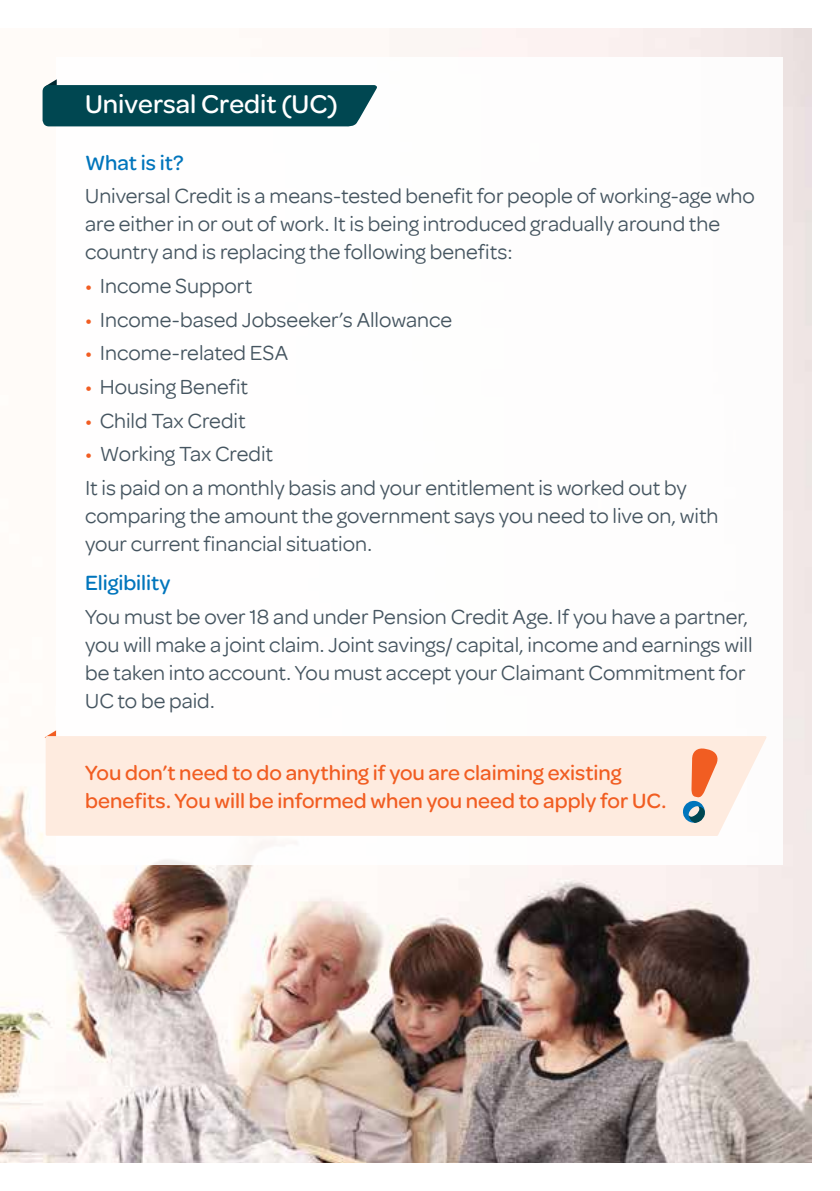
<style>
.page{position:relative;width:840px;height:1191px;background:#fff}
.page>*{position:absolute;margin:0;border:0;box-sizing:border-box;transform-origin:0 0}
.t1{font:500 27.4px "Omnes";color:#fff}
.t2{font:22px/28px "Omnes";color:#455560}
.t3{font:500 22px/28px "Omnes";color:#f15d22}
.t4{font:500 22px "Omnes";letter-spacing:-.005em;color:#0075bc}
.s1{color:#f15d22}
</style>
<div class="page">
<img style="left:0;top:28px;width:811px;height:1134px">
<svg style="left:44px;top:730px;width:13px;height:11px"></svg>
<div style="left:57px;top:57px;width:725px;height:807px;background:#fff"></div>
<svg style="left:43px;top:79px;width:334px;height:48px;background:#29646d"></svg>
<div style="left:46px;top:736px;width:720px;height:100px;background:#feebdf"></div>
<svg style="left:680px;top:747px;width:39px;height:78px;background:#e0b29e"></svg>
<div style="left:490px;top:736px;width:67px;height:48px;background:#feebdf"></div>
<p class="t1" style="left:85px;top:88px;width:254px">Universal Credit (UC)</p>
<p class="t4" style="left:85px;top:150px;width:100px">What is it?</p>
<p class="t2" style="left:85px;top:182px;width:670px">Universal Credit is a means-tested benefit for people of working-age who are either in or out of work. It is being introduced gradually around the country and is replacing the following benefits:</p>
<p class="t2" style="left:85px;top:272px;width:169px"><span class="s1">•</span> Income Support</p>
<p class="t2" style="left:85px;top:305px;width:368px"><span class="s1">•</span> Income-based Jobseeker’s Allowance</p>
<p class="t2" style="left:85px;top:339px;width:204px"><span class="s1">•</span> Income-related ESA</p>
<p class="t2" style="left:85px;top:372px;width:164px"><span class="s1">•</span> Housing Benefit</p>
<p class="t2" style="left:85px;top:406px;width:162px"><span class="s1">•</span> Child Tax Credit</p>
<p class="t2" style="left:85px;top:437px;width:603px;line-height:33.6px"><span class="s1">•</span> Working Tax Credit<br>It is paid on a monthly basis and your entitlement is worked out by</p>
<p class="t2" style="left:85px;top:501px;width:634px">comparing the amount the government says you need to live on, with your current financial situation.</p>
<p class="t4" style="left:85px;top:570px;width:87px">Eligibility</p>
<p class="t2" style="left:85px;top:602px;width:668px">You must be over 18 and under Pension Credit Age. If you have a partner, you will make a joint claim. Joint savings/ capital, income and earnings will be taken into account. You must accept your Claimant Commitment for UC to be paid.</p>
<p class="t3" style="left:85px;top:758px;width:582px">You don’t need to do anything if you are claiming existing benefits. You will be informed when you need to apply for UC.</p>
</div>
